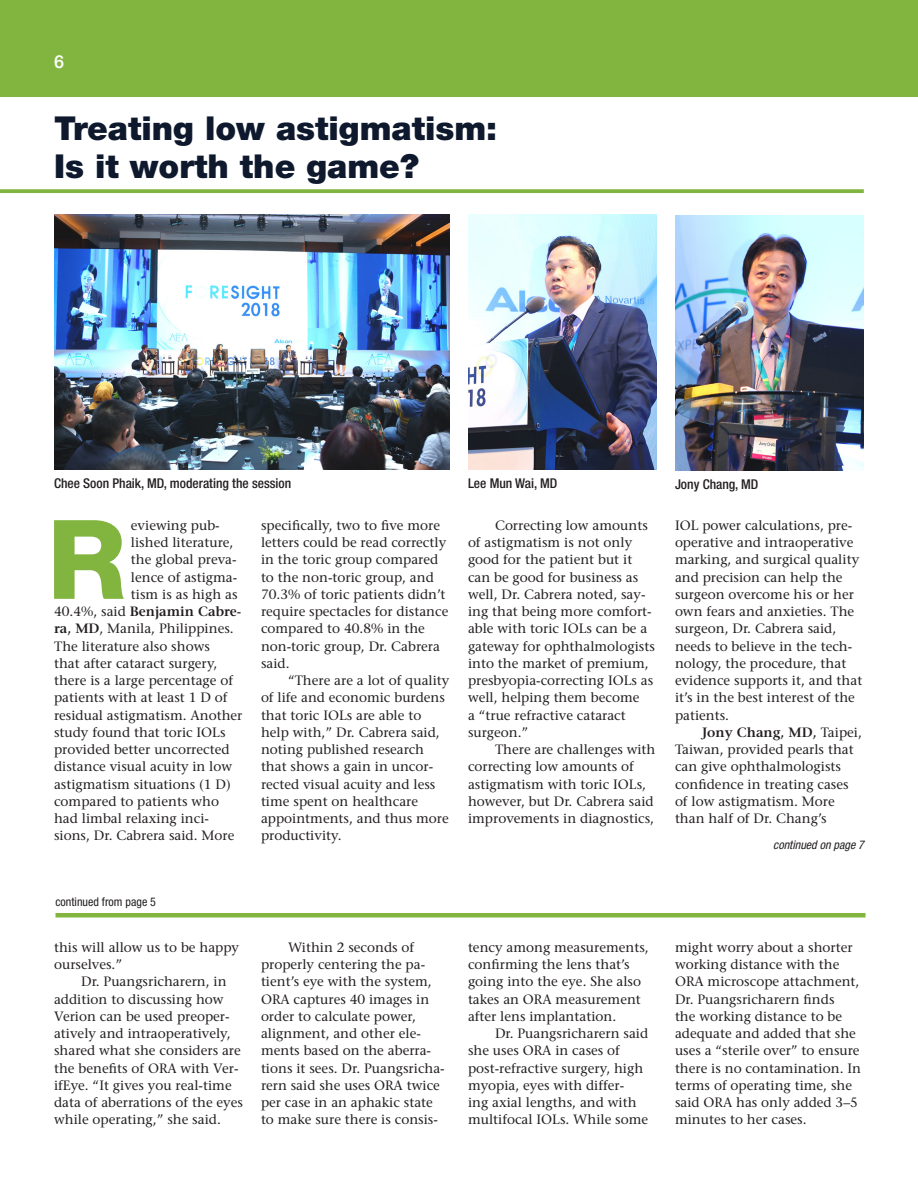
<style>
.page{position:relative;width:918px;height:1188px;background:#fff}
.page>*{position:absolute;margin:0;border:0;box-sizing:border-box;transform-origin:0 0}
.First_cap_paragraph{font:800 110.1px "Helvetica Neue LT Std";color:#82b540}
.New_Headline{font:900 33px/37.5px "Helvetica Neue LT Std";color:#0e192d}
.t1{font:500 18px "Helvetica Neue LT Std";color:#fff}
.Main_text{font:13.5px/17.2px "Stone Serif";color:#231f20}
.First_cap_paragraph-2{font:13.5px/17.2px "Stone Serif";color:#231f20}
.t2{font:500 condensed 13.5px "Helvetica Neue LT Std";color:#231f20}
.First_cap_paragraph-3{font:600 13.5px "Stone Serif";color:#231f20}
.t3{font:condensed 12px "Helvetica Neue LT Std";color:#231f20}
.t4{font:italic condensed 12px "Helvetica Neue LT Std";color:#231f20}
.s1{font-weight:400}
.s2{font-weight:600}
</style>
<div class="page">
<div style="left:0;top:0;width:918px;height:97px;background:#82b540"></div>
<svg style="left:0;top:189px;width:864px;height:4px;background:#89b94b"></svg>
<img style="left:54px;top:214px;width:396px;height:256px">
<img style="left:468px;top:214px;width:189px;height:256px">
<hr style="left:56px;top:913px;width:810px;height:4px;background:#82b540">
<img style="left:675px;top:215px;width:189px;height:256px">
<p class="t1" style="left:54px;top:51px;width:12px">6</p>
<p class="New_Headline" style="left:54px;top:110px;width:445px">Treating low astigmatism:<br>Is it worth the game?</p>
<p class="t2" style="left:54px;top:475px;width:239px">Chee Soon Phaik, MD, moderating the session</p>
<p class="First_cap_paragraph-2" style="left:261px;top:517px;width:189px">specifically, two to five more letters could be read correctly in the toric group compared to the non-toric group, and<br>70.3% of toric patients didn’t require spectacles for distance compared to 40.8% in the non-toric group, Dr. Cabrera said.</p>
<p class="Main_text" style="left:261px;top:672px;width:190px;text-indent:27px">“There are a lot of quality of life and economic burdens that toric IOLs are able to help with,” Dr. Cabrera said, noting published research that shows a gain in uncor&shy;rected visual acuity and less time spent on healthcare appointments, and thus more productivity.</p>
<p class="First_cap_paragraph" style="left:47px;top:494px;width:81px">R</p>
<p class="First_cap_paragraph-2" style="left:131px;top:517px;width:90px">eviewing pub-</p>
<p class="First_cap_paragraph-2" style="left:131px;top:534px;width:104px">lished literature,</p>
<p class="First_cap_paragraph-2" style="left:131px;top:551px;width:107px">the global preva-</p>
<p class="First_cap_paragraph-2" style="left:131px;top:568px;width:108px">lence of astigma-</p>
<p class="First_cap_paragraph-2" style="left:131px;top:586px;width:108px">tism is as high as</p>
<p class="First_cap_paragraph-3" style="left:54px;top:603px;width:189px"><span class="s1">40.4%, said</span> Benjamin Cabre-</p>
<p class="First_cap_paragraph-2" style="left:54px;top:620px;width:181px"><span class="s2">ra, MD</span>, Manila, Philippines.</p>
<p class="First_cap_paragraph-2" style="left:54px;top:637px;width:157px">The literature also shows</p>
<p class="First_cap_paragraph-2" style="left:54px;top:655px;width:165px">that after cataract surgery,</p>
<p class="First_cap_paragraph-2" style="left:54px;top:672px;width:180px">there is a large percentage of</p>
<p class="First_cap_paragraph-2" style="left:54px;top:689px;width:175px">patients with at least 1 D of</p>
<p class="First_cap_paragraph-2" style="left:54px;top:706px;width:190px">residual astigmatism. Another</p>
<p class="First_cap_paragraph-2" style="left:54px;top:724px;width:173px">study found that toric IOLs</p>
<p class="First_cap_paragraph-2" style="left:54px;top:741px;width:177px">provided better uncorrected</p>
<p class="First_cap_paragraph-2" style="left:54px;top:758px;width:180px">distance visual acuity in low</p>
<p class="First_cap_paragraph-2" style="left:54px;top:775px;width:178px">astigmatism situations (1 D)</p>
<p class="First_cap_paragraph-2" style="left:54px;top:793px;width:166px">compared to patients who</p>
<p class="First_cap_paragraph-2" style="left:54px;top:810px;width:156px">had limbal relaxing inci-</p>
<p class="First_cap_paragraph-2" style="left:54px;top:827px;width:182px">sions, Dr. Cabrera said. More</p>
<p class="t2" style="left:468px;top:475px;width:91px">Lee Mun Wai, MD</p>
<p class="Main_text" style="left:468px;top:517px;width:188px;text-indent:27px">Correcting low amounts of astigmatism is not only good for the patient but it can be good for business as well, Dr. Cabrera noted, say&shy;ing that being more comfort&shy;able with toric IOLs can be a gateway for ophthalmologists into the market of premium, presbyopia-correcting IOLs as well, helping them become<br>a “true refractive cataract surgeon.”</p>
<p class="Main_text" style="left:468px;top:741px;width:189px;text-indent:27px">There are challenges with correcting low amounts of astigmatism with toric IOLs, however, but Dr. Cabrera said improvements in diagnostics,</p>
<p class="t3" style="left:56px;top:894px;width:102px">continued from page 5</p>
<p class="Main_text" style="left:54px;top:939px;width:187px">this will allow us to be happy ourselves.”</p>
<p class="Main_text" style="left:54px;top:973px;width:190px;text-indent:27px">Dr. Puangsricharern, in addition to discussing how<br>Verion can be used preoper&shy;atively and intraoperatively, shared what she considers are the benefits of ORA with Ver&shy;ifEye. “It gives you real-time data of aberrations of the eyes while operating,” she said.</p>
<p class="Main_text" style="left:261px;top:939px;width:185px;text-indent:27px">Within 2 seconds of properly centering the pa&shy;tient’s eye with the system,<br>ORA captures 40 images in order to calculate power, alignment, and other ele&shy;ments based on the aberra&shy;tions it sees. Dr. Puangsricha&shy;rern said she uses ORA twice per case in an aphakic state to make sure there is consis-</p>
<p class="Main_text" style="left:468px;top:939px;width:182px">tency among measurements, confirming the lens that’s going into the eye. She also takes an ORA measurement after lens implantation.</p>
<p class="Main_text" style="left:468px;top:1025px;width:182px;text-indent:27px">Dr. Puangsricharern said she uses ORA in cases of post-refractive surgery, high myopia, eyes with differ-<br>ing axial lengths, and with multifocal IOLs. While some</p>
<p class="t2" style="left:675px;top:476px;width:85px">Jony Chang, MD</p>
<p class="Main_text" style="left:675px;top:517px;width:189px">IOL power calculations, pre&shy;operative and intraoperative marking, and surgical quality and precision can help the surgeon overcome his or her own fears and anxieties. The surgeon, Dr. Cabrera said, needs to believe in the tech&shy;nology, the procedure, that evidence supports it, and that it’s in the best interest of the patients.</p>
<p class="Main_text" style="left:675px;top:724px;width:188px;text-indent:27px"><span class="s2">Jony Chang, MD,</span> Taipei,<br>Taiwan, provided pearls that can give ophthalmologists confidence in treating cases of low astigmatism. More than half of Dr. Chang’s</p>
<p class="t4" style="left:773px;top:838px;width:92px">continued on page 7</p>
<p class="Main_text" style="left:675px;top:939px;width:188px">might worry about a shorter working distance with the<br>ORA microscope attachment,<br>Dr. Puangsricharern finds<br>the working distance to be adequate and added that she uses a “sterile over” to ensure there is no contamination. In terms of operating time, she said ORA has only added 3–5 minutes to her cases.</p>
</div>
